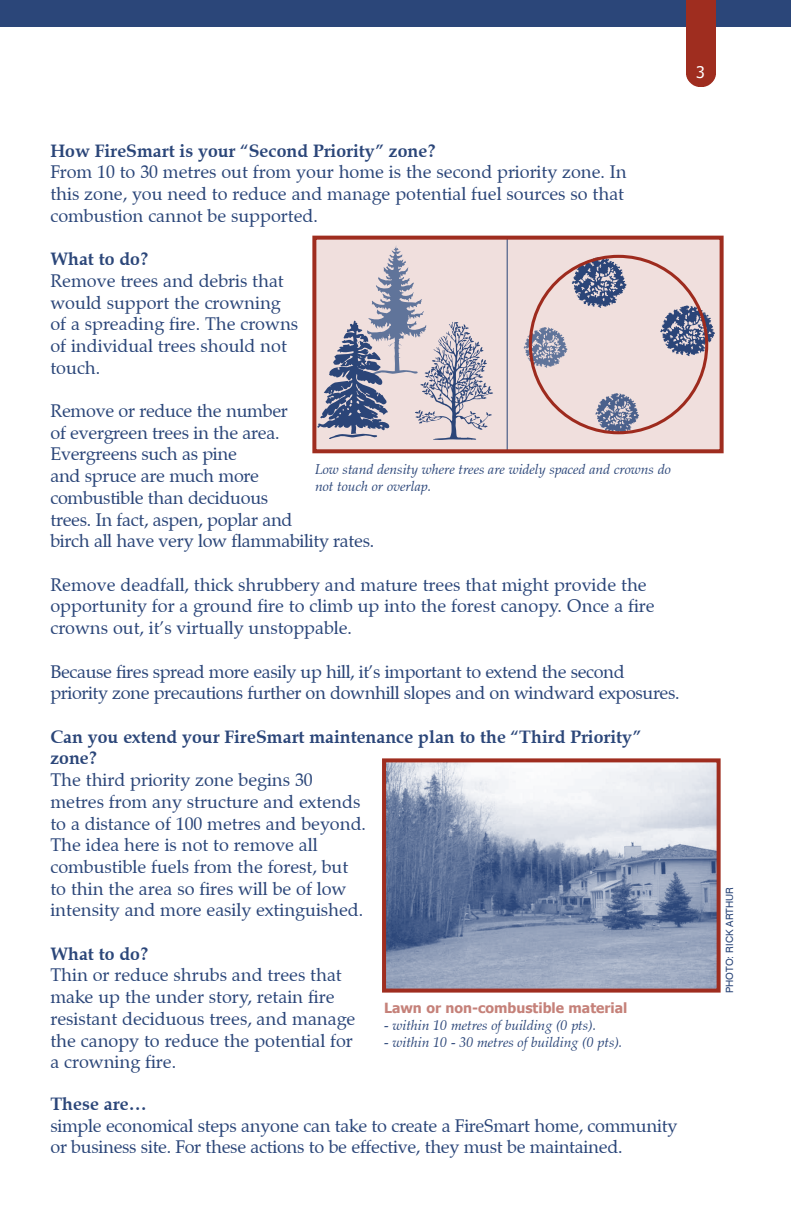
<style>
.page{position:relative;width:791px;height:1225px;background:#fff}
.page>*{position:absolute;margin:0;border:0;box-sizing:border-box;transform-origin:0 0}
.t1{font:18px/21.6px "Zapf Calligraphic 801 BT";color:#2b4679}
.t2{font:18px/21.6px "Zapf Calligraphic 801 BT";letter-spacing:-.02em;color:#2b4679}
.t3{font:700 18px/21.6px "Zapf Calligraphic 801 BT";color:#2b4679}
.t4{font:16px "Tahoma";color:#fff}
.t5{font:italic 14px/16.8px "Zapf Calligraphic 801 BT";color:#2b4679}
.t6{font:700 14px "Tahoma";color:#c58179}
.t7{font:10px "Swiss 721 BT";color:#2b4679}
</style>
<div class="page">
<div style="left:0;top:0;width:791px;height:27px;background:#2b4679"></div>
<div style="left:686px;top:0;width:29px;height:86px;background:#9f2d1f"></div>
<div style="left:507px;top:240px;width:211px;height:208px;background:#f0dfdd"></div>
<div style="left:317px;top:240px;width:190px;height:208px;background:#f0dfdd"></div>
<svg style="left:572px;top:257px;width:54px;height:51px;background:#85869f"></svg>
<svg style="left:660px;top:305px;width:55px;height:51px;background:#89889f"></svg>
<svg style="left:523px;top:327px;width:44px;height:40px;background:#a39dae"></svg>
<svg style="left:595px;top:393px;width:44px;height:40px;background:#9391a6"></svg>
<svg style="left:317px;top:245px;width:176px;height:195px;background:#c4bdc7"></svg>
<div style="left:312px;top:235px;width:411px;height:218px;border:4px solid #9f2d1f"></div>
<img style="left:387px;top:763px;width:328px;height:224px">
<div style="left:382px;top:758px;width:338px;height:234px;border:4px solid #9f2d1f"></div>
<p class="t4" style="left:696px;top:62px;width:10px">3</p>
<p class="t3" style="left:50px;top:139px;width:387px">How FireSmart is your “Second Priority” zone?</p>
<p class="t1" style="left:50px;top:161px;width:578px">From 10 to 30 metres out from your home is the second priority zone. In this zone, you need to reduce and manage potential fuel sources so that combustion cannot be supported.</p>
<p class="t3" style="left:50px;top:248px;width:99px">What to do?</p>
<p class="t1" style="left:50px;top:270px;width:249px">Remove trees and debris that would support the crowning of a spreading fire. The crowns of individual trees should not touch.</p>
<p class="t1" style="left:50px;top:400px;width:325px">Remove or reduce the number<br>of evergreen trees in the area.<br>Evergreens such as pine<br>and spruce are much more<br>combustible than deciduous<br>trees. In fact, aspen, poplar and<br>birch all have very low flammability rates.</p>
<p class="t1" style="left:50px;top:573px;width:605px">Remove deadfall, thick shrubbery and mature trees that might provide the opportunity for a ground fire to climb up into the forest canopy. Once a fire crowns out, it’s virtually unstoppable.</p>
<p class="t2" style="left:50px;top:660px;width:630px">Because fires spread more easily up hill, it’s important to extend the second priority zone precautions further on downhill slopes and on windward exposures.</p>
<p class="t3" style="left:50px;top:725px;width:592px">Can you extend your FireSmart maintenance plan to the “Third Priority” zone?</p>
<p class="t1" style="left:50px;top:768px;width:317px">The third priority zone begins 30 metres from any structure and extends to a distance of 100 metres and beyond.<br>The idea here is not to remove all combustible fuels from the forest, but to thin the area so fires will be of low intensity and more easily extinguished.</p>
<p class="t3" style="left:50px;top:942px;width:99px">What to do?</p>
<p class="t1" style="left:50px;top:964px;width:306px">Thin or reduce shrubs and trees that make up the under story, retain fire resistant deciduous trees, and manage the canopy to reduce the potential for a crowning fire.</p>
<p class="t3" style="left:50px;top:1092px;width:98px">These are…</p>
<p class="t1" style="left:50px;top:1114px;width:628px">simple economical steps anyone can take to create a FireSmart home, community or business site. For these actions to be effective, they must be maintained.</p>
<p class="t5" style="left:315px;top:461px;width:357px">Low stand density where trees are widely spaced and crowns do not touch or overlap.</p>
<p class="t6" style="left:384px;top:998px;width:245px">Lawn or non-combustible material</p>
<p class="t5" style="left:384px;top:1016px;width:214px">- within 10 metres of building (0 pts).</p>
<p class="t5" style="left:384px;top:1033px;width:240px">- within 10 - 30 metres of building (0 pts).</p>
<p class="t7" style="left:723px;top:993px;width:108px;rotate:-90deg">PHOTO: RICK ARTHUR</p>
</div>
